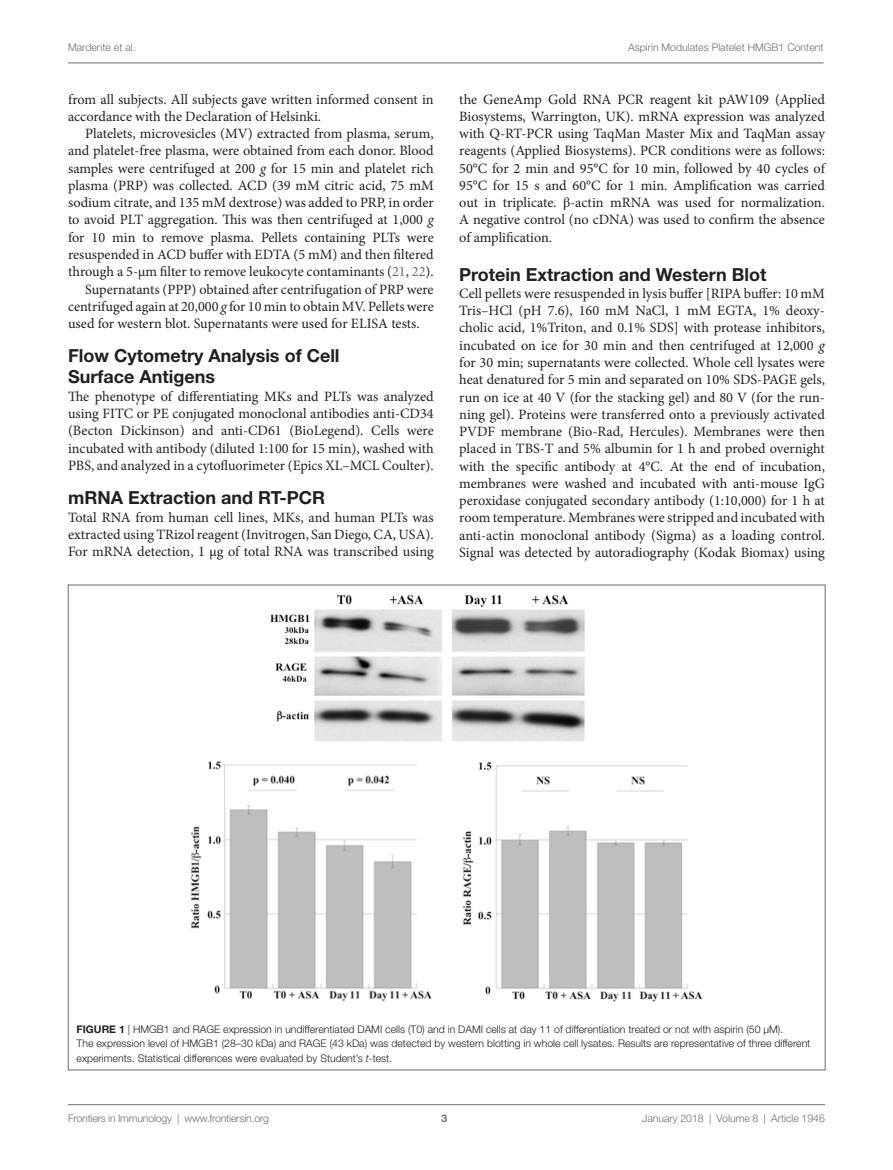
<style>
.page{position:relative;width:893px;height:1170px;background:#fff}
.page>*{position:absolute;margin:0;border:0;box-sizing:border-box;transform-origin:0 0}
.t1{font:700 18px/21px "Helvetica Neue LT Std";color:#231f20}
.t2{font:14.25px/17.2px "Minion Pro";color:#231f20;text-align:justify}
.t3{font:300 10.5px/14.2px "Helvetica Neue LT Std";color:#231f20}
.t4{font:300 10.5px "Helvetica Neue LT Std";color:#6c6d70}
.t5{font:700 10.5px "Helvetica Neue LT Std";color:#6c6d70}
.s1{font-style:italic}
.s2{color:#6c6d70}
.s3{font-family:"STIX General"}
.s4{font-weight:700}
</style>
<div class="page">
<img style="left:191px;top:594px;width:512px;height:408px">
<hr style="left:68px;top:1104px;width:757px;height:1px;background:#6c6d70">
<hr style="left:68px;top:63px;width:755px;height:1px;background:#6c6d70">
<p class="t4" style="left:68px;top:41px;width:69px">Mardente et al.</p>
<p class="t4" style="left:628px;top:41px;width:197px">Aspirin Modulates Platelet HMGB1 Content</p>
<p class="t2" style="left:68px;top:90px;width:367px">from all subjects. All subjects gave written informed consent in accordance with the Declaration of Helsinki.</p>
<p class="t2" style="left:85px;top:125px;width:350px">Platelets, microvesicles (MV) extracted from plasma, serum,</p>
<p class="t2" style="left:68px;top:142px;width:367px">and platelet-free plasma, were obtained from each donor. Blood</p>
<p class="t2" style="left:68px;top:159px;width:367px">samples were centrifuged at 200 <span class="s1">g</span> for 15 min and platelet rich</p>
<p class="t2" style="left:68px;top:177px;width:367px">plasma (PRP) was collected. ACD (39 mM citric acid, 75 mM</p>
<p class="t2" style="left:68px;top:194px;width:367px">sodium citrate, and 135 mM dextrose) was added to PRP, in order</p>
<p class="t2" style="left:68px;top:211px;width:367px">to avoid PLT aggregation. This was then centrifuged at 1,000 <span class="s1">g</span></p>
<p class="t2" style="left:68px;top:228px;width:367px">for 10 min to remove plasma. Pellets containing PLTs were</p>
<p class="t2" style="left:68px;top:246px;width:367px">resuspended in ACD buffer with EDTA (5 mM) and then filtered</p>
<p class="t2" style="left:68px;top:263px;width:367px">through a 5-µm filter to remove leukocyte contaminants (<span class="s2">21</span>, <span class="s2">22</span>).</p>
<p class="t2" style="left:85px;top:280px;width:350px">Supernatants (PPP) obtained after centrifugation of PRP were</p>
<p class="t2" style="left:68px;top:297px;width:367px">centrifuged again at 20,000 <span class="s1">g</span> for 10 min to obtain MV. Pellets were</p>
<p class="t2" style="left:68px;top:315px;width:353px">used for western blot. Supernatants were used for ELISA tests.</p>
<p class="t1" style="left:68px;top:345px;width:273px">Flow Cytometry Analysis of Cell<br>Surface Antigens</p>
<p class="t2" style="left:68px;top:387px;width:367px">The phenotype of differentiating MKs and PLTs was analyzed using FITC or PE conjugated monoclonal antibodies anti-CD34 (Becton Dickinson) and anti-CD61 (BioLegend). Cells were incubated with antibody (diluted 1:100 for 15 min), washed with PBS, and analyzed in a cytofluorimeter (Epics XL–MCL Coulter).</p>
<p class="t1" style="left:68px;top:487px;width:30px">mRNA</p>
<p class="t1" style="left:128px;top:487px;width:185px">Extraction and RT-PCR</p>
<p class="t2" style="left:68px;top:508px;width:367px">Total RNA from human cell lines, MKs, and human PLTs was extracted using TRizol reagent (Invitrogen, San Diego, CA, USA).<br>For mRNA detection, 1 µg of total RNA was transcribed using</p>
<p class="t2" style="left:459px;top:90px;width:367px">the GeneAmp Gold RNA PCR reagent kit pAW109 (Applied Biosystems, Warrington, UK). mRNA expression was analyzed with Q-RT-PCR using TaqMan Master Mix and TaqMan assay reagents (Applied Biosystems). PCR conditions were as follows:<br>50°C for 2 min and 95°C for 10 min, followed by 40 cycles of 95°C for 15 s and 60°C for 1 min. Amplification was carried out in triplicate. <span class="s3">β</span>-actin mRNA was used for normalization.<br>A negative control (no cDNA) was used to confirm the absence of amplification.</p>
<p class="t1" style="left:459px;top:263px;width:309px">Protein Extraction and Western Blot</p>
<p class="t2" style="left:459px;top:285px;width:367px">Cell pellets were resuspended in lysis buffer [RIPA buffer: 10 mM Tris–HCl (pH 7.6), 160 mM NaCl, 1 mM EGTA, 1% deoxy&shy;cholic acid, 1%Triton, and 0.1% SDS] with protease inhibitors, incubated on ice for 30 min and then centrifuged at 12,000 <span class="s1">g </span>for 30 min; supernatants were collected. Whole cell lysates were heat denatured for 5 min and separated on 10% SDS-PAGE gels, run on ice at 40 V (for the stacking gel) and 80 V (for the run&shy;ning gel). Proteins were transferred onto a previously activated PVDF membrane (Bio-Rad, Hercules). Membranes were then placed in TBS-T and 5% albumin for 1 h and probed overnight with the specific antibody at 4°C. At the end of incubation, membranes were washed and incubated with anti-mouse IgG peroxidase conjugated secondary antibody (1:10,000) for 1 h at room temperature. Membranes were stripped and incubated with anti-actin monoclonal antibody (Sigma) as a loading control.<br>Signal was detected by autoradiography (Kodak Biomax) using</p>
<p class="t3" style="left:77px;top:1021px;width:735px"><span class="s4">Figure 1</span> | HMGB1 and RAGE expression in undifferentiated DAMI cells (T0) and in DAMI cells at day 11 of differentiation treated or not with aspirin (50 µM).<br>The expression level of HMGB1 (28–30 kDa) and RAGE (43 kDa) was detected by western blotting in whole cell lysates. Results are representative of three different experiments. Statistical differences were evaluated by Student’s <span class="s1">t</span>-test.</p>
<p class="t4" style="left:68px;top:1111px;width:203px">Frontiers in Immunology | www.frontiersin.org</p>
<p class="t4" style="left:642px;top:1111px;width:184px">January 2018 | Volume 8 | Article 1946</p>
<p class="t5" style="left:441px;top:1111px;width:7px">3</p>
</div>
